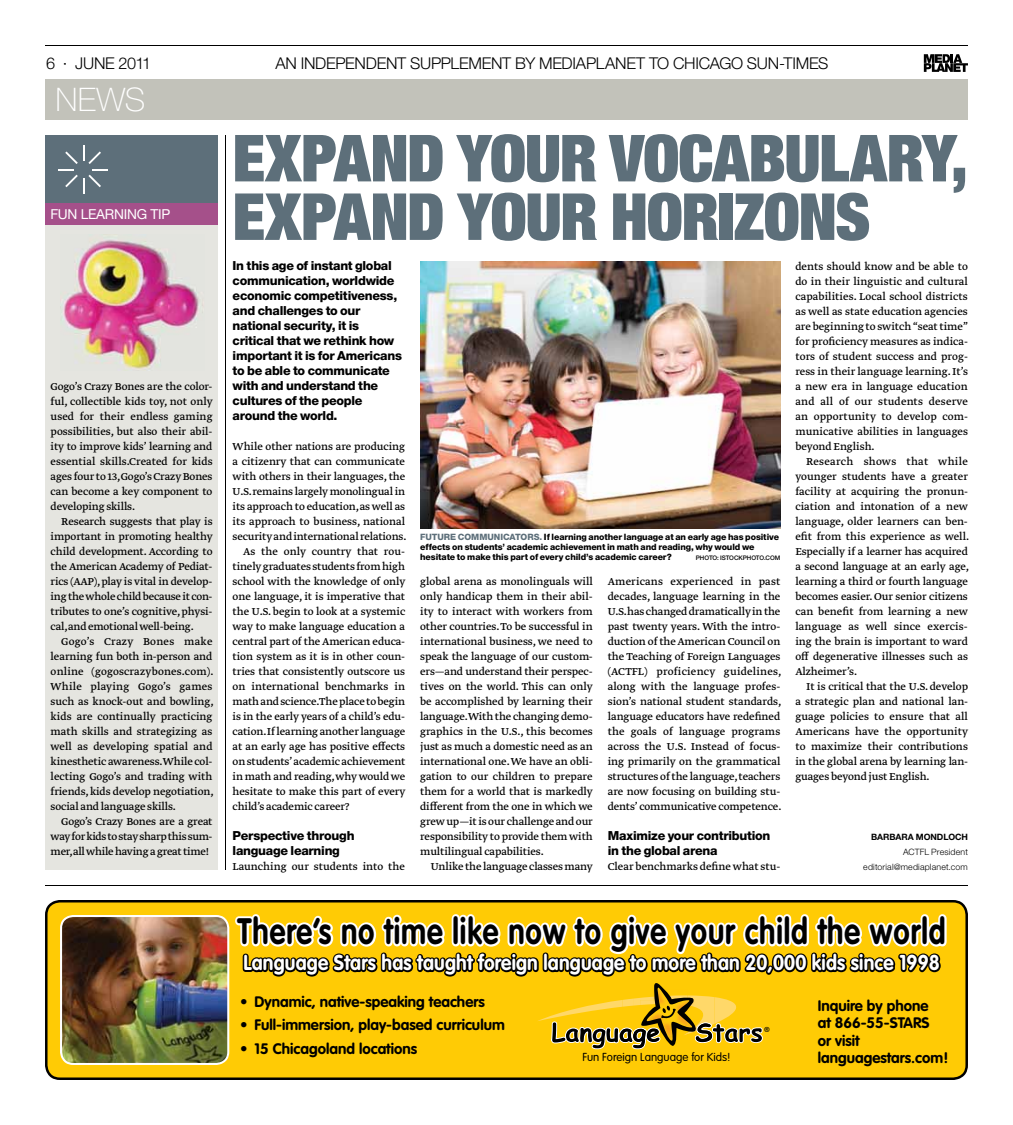
<style>
.page{position:relative;width:1013px;height:1125px;background:#fff}
.page>*{position:absolute;margin:0;border:0;box-sizing:border-box;transform-origin:0 0}
.t1{font:900 condensed 65px/58.5px "Helvetica Neue MP Pro";letter-spacing:-.02em;color:#5d6f7a}
.t2{font:700 36.25px "VAG Rounded Std";letter-spacing:.03em;color:#000;scale:.81 1}
.t3{font:100 32.5px "Helvetica Neue MP Pro";color:#fff}
.t4{font:700 21.25px "VAG Rounded Std";letter-spacing:.01em;color:#fff;scale:.9 1}
.t5{font:300 16.25px "Helvetica Neue MP Pro";letter-spacing:-.015em;color:#000}
.t6{font:700 15px/17.5px "VAG Rounded Std";color:#000}
.t7{font:13.75px "Helvetica Neue MP Pro";letter-spacing:-.02em;color:#fff}
.t8{font:800 12.5px/15px "Helvetica Neue MP Pro";letter-spacing:-.02em;color:#000}
.t9{font:11.88px/15px "Greta Text Pro";letter-spacing:-.005em;color:#000;text-align:justify}
.t10{font:300 11.5px "VAG Rounded Std";color:#000}
.t11{font:800 8.75px/10px "Helvetica Neue MP Pro";letter-spacing:-.01em;color:#000}
.t12{font:300 8.75px/15px "Helvetica Neue MP Pro";letter-spacing:.02em;color:#000;text-align:right}
.t13{font:700 8.75px "Helvetica Neue MP Pro";letter-spacing:-.005em;color:#000}
.t14{font:300 7.12px "VAG Rounded Std";color:#000}
.t15{font:500 6.25px "Helvetica Neue MP Pro";letter-spacing:-.005em;color:#000}
.s1{color:#5d6f7a}
</style>
<div class="page">
<hr style="left:45px;top:45px;width:923px;height:1px;background:#000">
<svg style="left:923px;top:54px;width:45px;height:18px"></svg>
<div style="left:45px;top:79px;width:923px;height:41px;background:#c2c2ba"></div>
<hr style="left:45px;top:885px;width:923px;height:1px;background:#000">
<svg style="left:45px;top:900px;width:923px;height:180px;background:#dfb205"></svg>
<img style="left:640px;top:1049px;width:55px;height:5px">
<img style="left:695px;top:1049px;width:19px;height:1px">
<img style="left:655px;top:1049px;width:40px;height:1px">
<svg style="left:235px;top:914px;width:711px;height:135px;background:#deb92b"></svg>
<img style="left:60px;top:915px;width:169px;height:150px">
<div style="left:45px;top:135px;width:173px;height:735px;background:#e5e5e0"></div>
<div style="left:45px;top:135px;width:173px;height:69px;background:#5d6f7a"></div>
<div style="left:45px;top:204px;width:173px;height:21px;background:#a5508a"></div>
<hr style="left:225px;top:135px;width:1px;height:735px;background:#000">
<svg style="left:58px;top:145px;width:50px;height:49px"></svg>
<img style="left:420px;top:261px;width:360px;height:267px">
<img style="left:60px;top:240px;width:143px;height:131px">
<h3 class="t5" style="left:46px;top:53px;width:107px">6 · JUNE 2011</h3>
<h3 class="t5" style="left:275px;top:53px;width:554px">AN INDEPENDENT SUPPLEMENT BY MEDIAPLANET TO CHICAGO SUN-TIMES</h3>
<h3 class="t3" style="left:56px;top:81px;width:91px">nEWs</h3>
<p class="t7" style="left:50px;top:206px;width:121px">FUN LEARNING TIP</p>
<p class="t9" style="left:51px;top:379px;width:164px">Gogo’s Crazy Bones are the color&shy;ful, collectible kids toy, not only used for their endless gaming possibilities, but also their abil&shy;ity to improve kids’ learning and essential skills.Created for kids ages four to 13,Gogo’s Crazy Bones can become a key component to developing skills.</p>
<p class="t9" style="left:51px;top:514px;width:164px;text-indent:11px">Research suggests that play is important in promoting healthy child development. According to the American Academy of Pediat&shy;rics (AAP), play is vital in develop&shy;ing the whole child because it con&shy;tributes to one’s cognitive, physi&shy;cal,and emotional well-being.</p>
<p class="t9" style="left:51px;top:634px;width:165px;text-indent:11px">Gogo’s Crazy Bones make learning fun both in-person and online (gogoscrazybones.com).<br>While playing Gogo’s games such as knock-out and bowling, kids are continually practicing math skills and strategizing as well as developing spatial and kinesthetic awareness.While col&shy;lecting Gogo’s and trading with friends, kids develop negotiation, social and language skills.</p>
<p class="t9" style="left:51px;top:814px;width:163px;text-indent:11px">Gogo’s Crazy Bones are a great way for kids to stay sharp this sum&shy;mer,all while having a great time!</p>
<h1 class="t1" style="left:232px;top:127px;width:736px">EXPAND YOUR VOCABULARY,<br>EXPAND YOUR HORIZONS</h1>
<p class="t8" style="left:232px;top:258px;width:171px">In this age of instant global communication, worldwide economic competitiveness, and challenges to our national security, it is critical that we rethink how important it is for Americans to be able to communicate with and understand the cultures of the people around the world.</p>
<p class="t9" style="left:232px;top:439px;width:174px">While other nations are producing</p>
<p class="t9" style="left:232px;top:454px;width:174px">a citizenry that can communicate</p>
<p class="t9" style="left:232px;top:469px;width:174px">with others in their languages, the</p>
<p class="t9" style="left:232px;top:484px;width:174px">U.S.remains largely monolingual in</p>
<p class="t9" style="left:232px;top:499px;width:174px">its approach to education, as well as</p>
<p class="t9" style="left:232px;top:514px;width:174px">its approach to business, national</p>
<p class="t9" style="left:232px;top:529px;width:175px">security and international relations.</p>
<p class="t9" style="left:243px;top:544px;width:163px">As the only country that rou-</p>
<p class="t9" style="left:232px;top:559px;width:174px">tinely graduates students from high</p>
<p class="t9" style="left:232px;top:574px;width:174px">school with the knowledge of only</p>
<p class="t9" style="left:232px;top:589px;width:174px">one language, it is imperative that</p>
<p class="t9" style="left:232px;top:604px;width:174px">the U.S. begin to look at a systemic</p>
<p class="t9" style="left:232px;top:619px;width:174px">way to make language education a</p>
<p class="t9" style="left:232px;top:634px;width:174px">central part of the American educa-</p>
<p class="t9" style="left:232px;top:649px;width:174px">tion system as it is in other coun-</p>
<p class="t9" style="left:232px;top:664px;width:174px">tries that consistently outscore us</p>
<p class="t9" style="left:232px;top:679px;width:174px">on international benchmarks in</p>
<p class="t9" style="left:232px;top:694px;width:174px">math and science.The place to begin</p>
<p class="t9" style="left:232px;top:709px;width:174px">is in the early years of a child’s edu-</p>
<p class="t9" style="left:232px;top:724px;width:174px">cation.If learning another language</p>
<p class="t9" style="left:232px;top:739px;width:174px">at an early age has positive effects</p>
<p class="t9" style="left:232px;top:754px;width:174px">on students’ academic achievement</p>
<p class="t9" style="left:232px;top:769px;width:174px">in math and reading,why would we</p>
<p class="t9" style="left:232px;top:784px;width:174px">hesitate to make this part of every</p>
<p class="t9" style="left:232px;top:799px;width:118px">child’s academic career?</p>
<p class="t8" style="left:232px;top:828px;width:123px">Perspective through language learning</p>
<p class="t9" style="left:232px;top:859px;width:174px">Launching our students into the</p>
<p class="t11" style="left:420px;top:532px;width:360px"><span class="s1">FUTURE COMMUNICATORS.</span> If learning another language at an early age has positive effects on students’ academic achievement in math and reading, why would we hesitate to make this part of every child’s academic career?</p>
<p class="t15" style="left:696px;top:554px;width:86px">PHOTO: ISTOCKPHOTO.COM</p>
<p class="t9" style="left:420px;top:574px;width:174px">global arena as monolinguals will only handicap them in their abil&shy;ity to interact with workers from other countries. To be successful in international business, we need to speak the language of our custom&shy;ers—and understand their perspec&shy;tives on the world. This can only be accomplished by learning their language.With the changing demo&shy;graphics in the U.S., this becomes just as much a domestic need as an international one. We have an obli&shy;gation to our children to prepare them for a world that is markedly different from the one in which we grew up—it is our challenge and our responsibility to provide them with multilingual capabilities.</p>
<p class="t9" style="left:431px;top:859px;width:164px">Unlike the language classes many</p>
<p class="t9" style="left:607px;top:574px;width:175px">Americans experienced in past decades, language learning in the U.S.has changed dramatically in the past twenty years. With the intro&shy;duction of the American Council on the Teaching of Foreign Languages (ACTFL) proficiency guidelines, along with the language profes&shy;sion’s national student standards, language educators have redefined the goals of language programs across the U.S. Instead of focus&shy;ing primarily on the grammatical structures of the language,teachers are now focusing on building stu&shy;dents’ communicative competence.</p>
<p class="t8" style="left:607px;top:828px;width:164px">Maximize your contribution in the global arena</p>
<p class="t9" style="left:607px;top:859px;width:174px">Clear benchmarks define what stu-</p>
<p class="t9" style="left:795px;top:259px;width:174px">dents should know and be able to do in their linguistic and cultural capabilities. Local school districts as well as state education agencies are beginning to switch “seat time” for proficiency measures as indica&shy;tors of student success and prog&shy;ress in their language learning. It’s a new era in language education and all of our students deserve an opportunity to develop com&shy;municative abilities in languages beyond English.</p>
<p class="t9" style="left:795px;top:454px;width:175px;text-align:left;text-indent:11px">Research shows that while younger students have a greater facility at acquiring the pronun&shy;ciation and intonation of a new language, older learners can ben&shy;efit from this experience as well.<br>Especially if a learner has acquired a second language at an early age, learning a third or fourth language becomes easier. Our senior citizens can benefit from learning a new language as well since exercis&shy;ing the brain is important to ward off degenerative illnesses such as<br>Alzheimer’s.</p>
<p class="t9" style="left:795px;top:679px;width:174px;text-indent:11px">It is critical that the U.S. develop a strategic plan and national lan&shy;guage policies to ensure that all Americans have the opportunity to maximize their contributions in the global arena by learning lan&shy;guages beyond just English.</p>
<p class="t13" style="left:871px;top:831px;width:98px">BARBARA MONDLOCH</p>
<p class="t12" style="left:863px;top:844px;width:106px">ACTFL PRESIDENT<br>EDITORIAL@MEDIAPLANET.COM</p>
<h2 class="t2" style="left:237px;top:910px;width:875px">There’s no time like now to give your child the world</h2>
<h3 class="t4" style="left:243px;top:950px;width:775px">Language Stars has taught foreign language to more than 20,000 kids since 1998</h3>
<p class="t6" style="left:240px;top:993px;width:246px">• Dynamic, native-speaking teachers</p>
<p class="t6" style="left:240px;top:1017px;width:266px">• Full-immersion, play-based curriculum</p>
<p class="t6" style="left:240px;top:1041px;width:178px">• 15 Chicagoland locations</p>
<p class="t10" style="left:582px;top:1051px;width:150px">Fun Foreign Language for Kids!</p>
<p class="t14" style="left:764px;top:1025px;width:7px">®</p>
<p class="t6" style="left:818px;top:997px;width:132px">Inquire by phone<br>at 866-55-STARS<br>or visit languagestars.com!</p>
</div>
